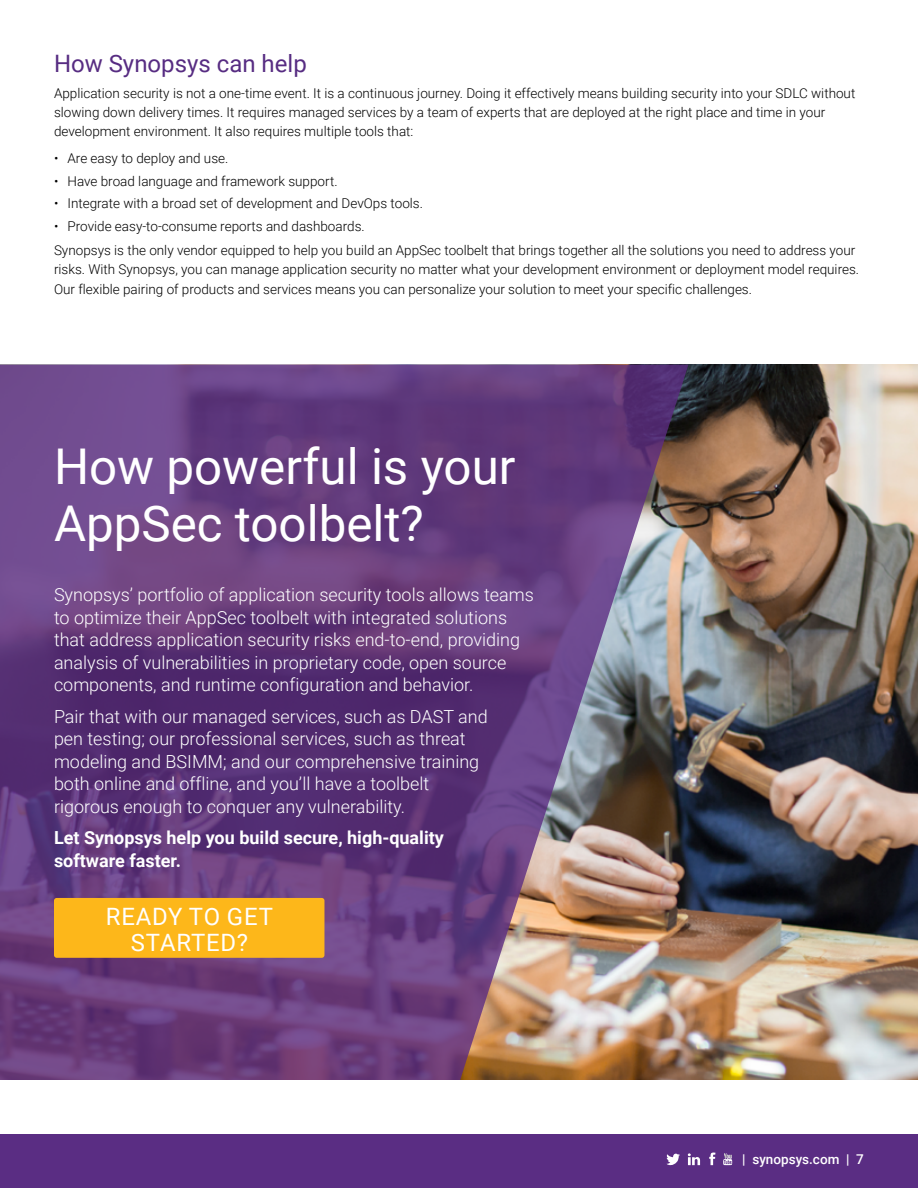
<style>
.page{position:relative;width:918px;height:1188px;background:#fff}
.page>*{position:absolute;margin:0;border:0;box-sizing:border-box;transform-origin:0 0}
.t1{font:49.35px/56.8px "Roboto";color:#fff}
.t2{font:24px "Roboto";color:#572c82}
.t3{font:23.85px/26.8px "Roboto";letter-spacing:.035em;color:#fff;text-align:center}
.t4{font:300 18px/22.5px "Roboto";color:#fff}
.t5{font:700 18px/22.5px "Roboto";color:#fff}
.t6{font:300 13.5px/19.5px "Roboto";color:#000}
.t7{font:500 13.5px "Roboto";color:#fff}
</style>
<div class="page">
<div style="left:0;top:1134px;width:918px;height:54px;background:#5a2d83"></div>
<svg style="left:667px;top:1153px;width:13px;height:12px"></svg>
<svg style="left:709px;top:1152px;width:7px;height:13px"></svg>
<svg style="left:723px;top:1153px;width:9px;height:12px"></svg>
<svg style="left:688px;top:1153px;width:12px;height:12px"></svg>
<img style="left:0;top:364px;width:918px;height:716px">
<svg style="left:0;top:365px;width:688px;height:715px;background:#6d497c"></svg>
<div style="left:54px;top:898px;width:270px;height:60px;background:#fdb71a;border-radius:3px"></div>
<h2 class="t2" style="left:54px;top:47px;width:254px">How Synopsys can help</h2>
<p class="t6" style="left:54px;top:82px;width:803px">Application security is not a one-time event. It is a continuous journey. Doing it effectively means building security into your SDLC without slowing down delivery times. It requires managed services by a team of experts that are deployed at the right place and time in your development environment. It also requires multiple tools that:</p>
<p class="t6" style="left:54px;top:148px;width:176px">• Are easy to deploy and use.</p>
<p class="t6" style="left:54px;top:171px;width:285px">• Have broad language and framework support.</p>
<p class="t6" style="left:54px;top:193px;width:370px">• Integrate with a broad set of development and DevOps tools.</p>
<p class="t6" style="left:54px;top:214px;width:803px;line-height:24px">• Provide easy-to-consume reports and dashboards.<br>Synopsys is the only vendor equipped to help you build an AppSec toolbelt that brings together all the solutions you need to address your</p>
<p class="t6" style="left:54px;top:259px;width:807px">risks. With Synopsys, you can manage application security no matter what your development environment or deployment model requires.<br>Our flexible pairing of products and services means you can personalize your solution to meet your specific challenges.</p>
<h1 class="t1" style="left:54px;top:436px;width:463px">How powerful is your<br>AppSec toolbelt?</h1>
<p class="t4" style="left:54px;top:583px;width:481px">Synopsys’ portfolio of application security tools allows teams to optimize their AppSec toolbelt with integrated solutions that address application security risks end-to-end, providing analysis of vulnerabilities in proprietary code, open source components, and runtime configuration and behavior.</p>
<p class="t4" style="left:54px;top:704px;width:435px">Pair that with our managed services, such as DAST and pen testing; our professional services, such as threat modeling and BSIMM; and our comprehensive training both online and offline, and you’ll have a toolbelt rigorous enough to conquer any vulnerability.</p>
<h3 class="t5" style="left:54px;top:826px;width:391px">Let Synopsys help you build secure, high-quality software faster.</h3>
<h3 class="t3" style="left:106px;top:902px;width:169px">READY TO GET<br>STARTED?</h3>
<p class="t7" style="left:742px;top:1149px;width:123px">| synopsys.com | 7</p>
</div>
